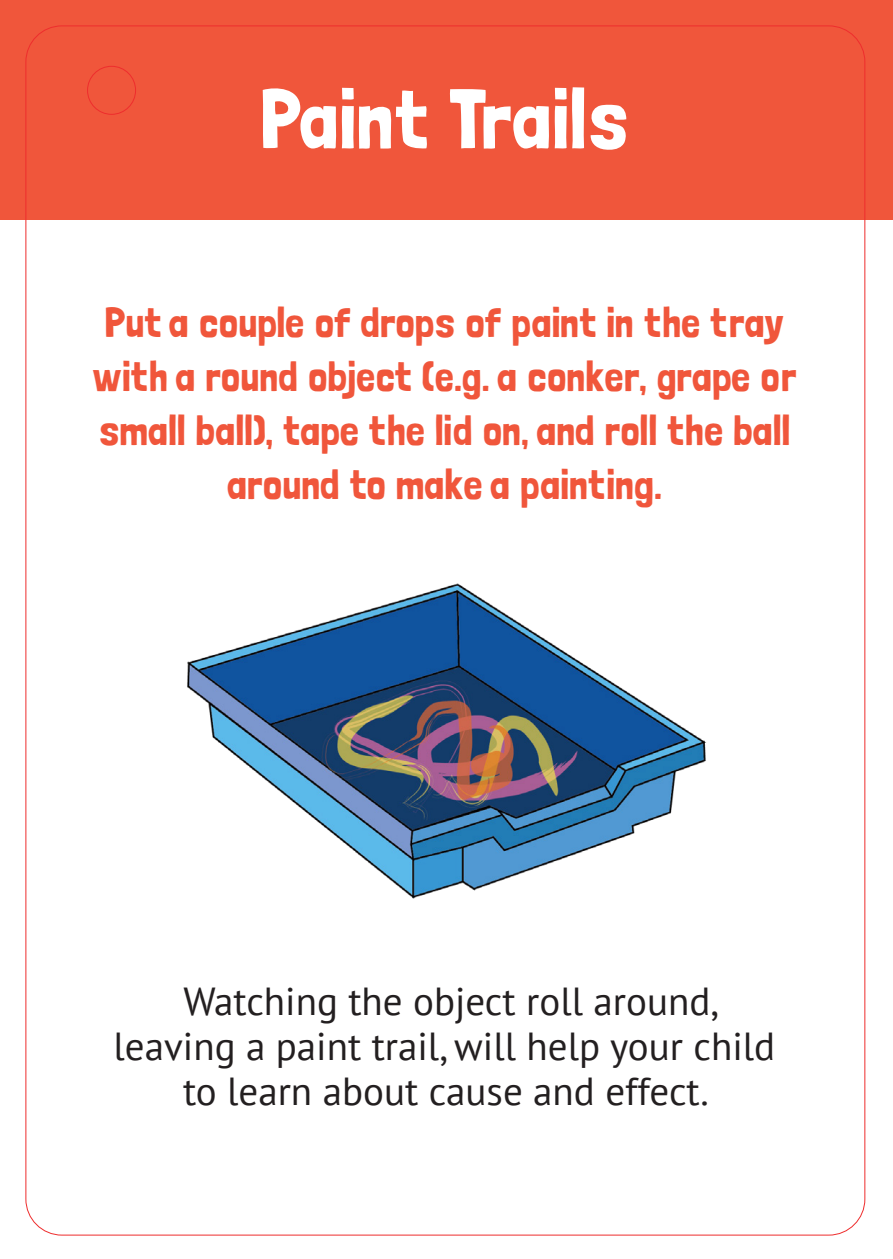
<style>
.page{position:relative;width:893px;height:1259px;background:#fff}
.page>*{position:absolute;margin:0;border:0;box-sizing:border-box;transform-origin:0 0}
.t1{font:84px "Londrina Solid";color:#fff}
.t2{font:42px/54px "Londrina Solid";color:#f0563b;text-align:center}
.t3{font:39px/45px "PT Sans";color:#231f20;text-align:center}
</style>
<div class="page">
<div style="left:0;top:0;width:893px;height:219px;background:#f0563b"></div>
<img style="left:187px;top:583px;width:519px;height:316px">
<div style="left:87px;top:66px;width:49px;height:49px;border:1px solid #ee2d2d;border-radius:50%"></div>
<p class="t1" style="left:260px;top:70px;width:370px">Paint Trails</p>
<p class="t2" style="left:92px;top:294px;width:706px">Put a couple of drops of paint in the tray with a round object (e.g. a conker, grape or small ball), tape the lid on, and roll the ball around to make a painting.</p>
<p class="t3" style="left:114px;top:977px;width:663px">Watching the object roll around, leaving a paint trail, will help your child to learn about cause and effect.</p>
</div>
